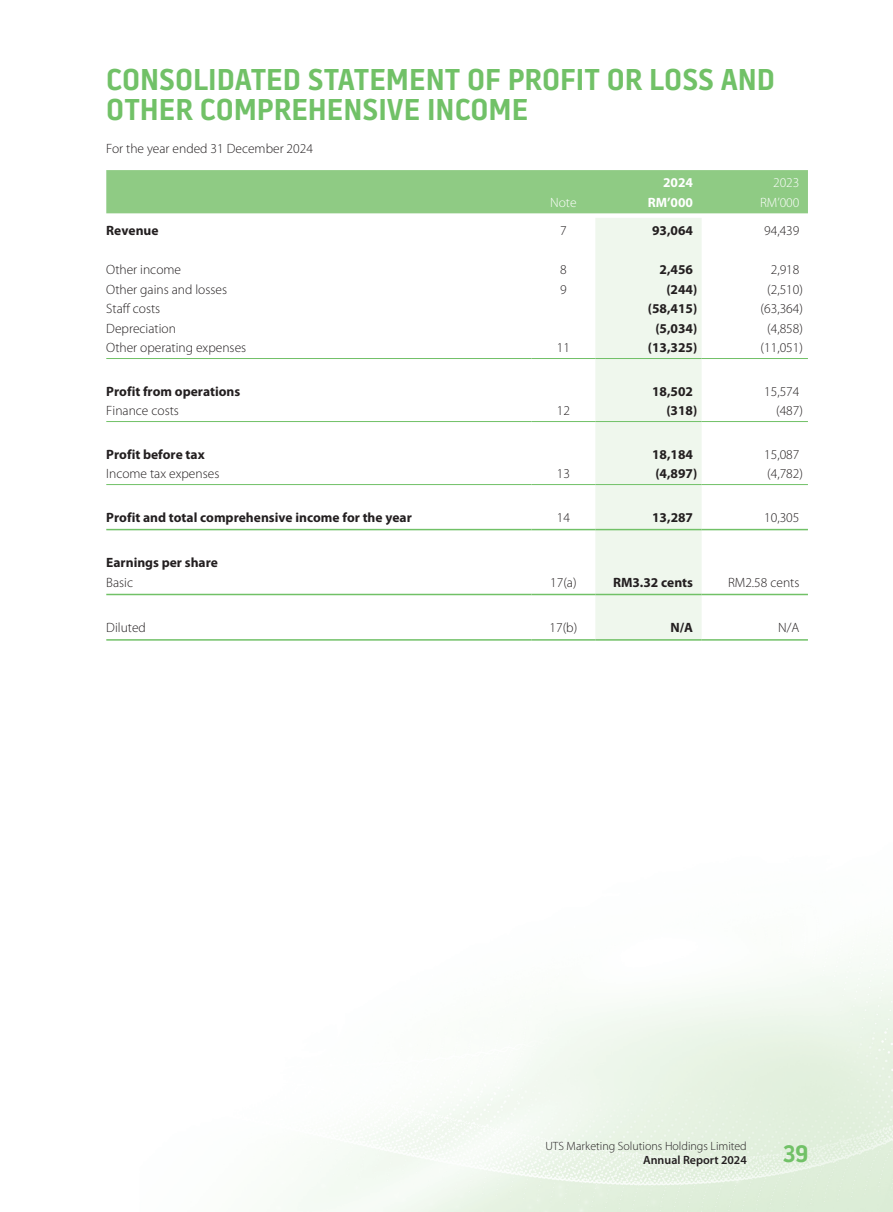
<style>
.page{position:relative;width:893px;height:1212px;background:#fff}
.page>*{position:absolute;margin:0;border:0;box-sizing:border-box;transform-origin:0 0}
.t1{font:700 30px/30px "Battersea";color:#71c167}
.t2{font:700 24px "Battersea";color:#71c167}
._50_Table_txt{font:300 13.5px "Myriad Pro";color:#231f20}
._50_Table_txt-2{font:700 13.5px "Myriad Pro";color:#231f20}
._50_Table_txt-3{font:300 13.5px "Myriad Pro";color:#fff}
._50_Table_txt-4{font:700 13.5px "Myriad Pro";color:#fff}
.t3{font:300 12px "Myriad Pro";color:#231f20}
.t4{font:600 12px "Myriad Pro";color:#231f20}
</style>
<div class="page">
<img style="left:297px;top:963px;width:596px;height:249px">
<div style="left:106px;top:170px;width:702px;height:43px;background:#8fcb84"></div>
<div style="left:595px;top:218px;width:107px;height:421px;background:#eff7ed"></div>
<hr style="left:106px;top:358px;width:425px;height:1px;background:#71c167">
<hr style="left:531px;top:358px;width:64px;height:1px;background:#71c167">
<hr style="left:595px;top:358px;width:107px;height:1px;background:#71c167">
<hr style="left:702px;top:358px;width:106px;height:1px;background:#71c167">
<hr style="left:106px;top:421px;width:425px;height:1px;background:#71c167">
<hr style="left:531px;top:421px;width:64px;height:1px;background:#71c167">
<hr style="left:595px;top:421px;width:107px;height:1px;background:#71c167">
<hr style="left:702px;top:421px;width:106px;height:1px;background:#71c167">
<hr style="left:106px;top:484px;width:425px;height:1px;background:#71c167">
<hr style="left:531px;top:484px;width:64px;height:1px;background:#71c167">
<hr style="left:595px;top:484px;width:107px;height:1px;background:#71c167">
<hr style="left:702px;top:484px;width:106px;height:1px;background:#71c167">
<hr style="left:106px;top:529px;width:425px;height:1px;background:#71c167">
<hr style="left:531px;top:529px;width:64px;height:1px;background:#71c167">
<hr style="left:595px;top:529px;width:107px;height:1px;background:#71c167">
<hr style="left:702px;top:529px;width:106px;height:1px;background:#71c167">
<hr style="left:106px;top:594px;width:425px;height:1px;background:#71c167">
<hr style="left:531px;top:594px;width:64px;height:1px;background:#71c167">
<hr style="left:595px;top:594px;width:107px;height:1px;background:#71c167">
<hr style="left:702px;top:594px;width:106px;height:1px;background:#71c167">
<hr style="left:106px;top:639px;width:425px;height:2px;background:#71c167">
<hr style="left:531px;top:639px;width:64px;height:2px;background:#71c167">
<hr style="left:595px;top:639px;width:107px;height:2px;background:#71c167">
<hr style="left:702px;top:639px;width:106px;height:2px;background:#71c167">
<p class="t1" style="left:106px;top:64px;width:670px">CONSOLIDATED STATEMENT OF PROFIT OR LOSS AND<br>OTHER COMPREHENSIVE INCOME</p>
<p class="_50_Table_txt" style="left:106px;top:140px;width:208px">For the year ended 31 December 2024</p>
<p class="_50_Table_txt-4" style="left:663px;top:174px;width:31px">2024</p>
<p class="_50_Table_txt-3" style="left:773px;top:175px;width:28px">2023</p>
<p class="_50_Table_txt-3" style="left:550px;top:194px;width:28px">Note</p>
<p class="_50_Table_txt-4" style="left:648px;top:194px;width:47px">RM’000</p>
<p class="_50_Table_txt-3" style="left:760px;top:194px;width:41px">RM’000</p>
<p class="_50_Table_txt-2" style="left:106px;top:222px;width:54px">Revenue</p>
<p class="_50_Table_txt" style="left:560px;top:222px;width:8px">7</p>
<p class="_50_Table_txt-2" style="left:652px;top:222px;width:42px">93,064</p>
<p class="_50_Table_txt" style="left:764px;top:222px;width:37px">94,439</p>
<p class="_50_Table_txt" style="left:106px;top:261px;width:76px">Other income</p>
<p class="_50_Table_txt" style="left:560px;top:261px;width:8px">8</p>
<p class="_50_Table_txt-2" style="left:660px;top:261px;width:35px">2,456</p>
<p class="_50_Table_txt" style="left:771px;top:261px;width:30px">2,918</p>
<p class="_50_Table_txt" style="left:106px;top:281px;width:122px">Other gains and losses</p>
<p class="_50_Table_txt" style="left:560px;top:281px;width:8px">9</p>
<p class="_50_Table_txt-2" style="left:666px;top:280px;width:32px">(244)</p>
<p class="_50_Table_txt" style="left:767px;top:281px;width:37px">(2,510)</p>
<p class="_50_Table_txt" style="left:106px;top:300px;width:56px">Staff costs</p>
<p class="_50_Table_txt-2" style="left:648px;top:300px;width:51px">(58,415)</p>
<p class="_50_Table_txt" style="left:760px;top:300px;width:44px">(63,364)</p>
<p class="_50_Table_txt" style="left:106px;top:320px;width:71px">Depreciation</p>
<p class="_50_Table_txt-2" style="left:655px;top:319px;width:43px">(5,034)</p>
<p class="_50_Table_txt" style="left:767px;top:320px;width:37px">(4,858)</p>
<p class="_50_Table_txt" style="left:106px;top:339px;width:141px">Other operating expenses</p>
<p class="_50_Table_txt" style="left:557px;top:339px;width:15px">11</p>
<p class="_50_Table_txt-2" style="left:648px;top:339px;width:51px">(13,325)</p>
<p class="_50_Table_txt" style="left:760px;top:339px;width:44px">(11,051)</p>
<p class="_50_Table_txt-2" style="left:106px;top:382px;width:136px">Profit from operations</p>
<p class="_50_Table_txt-2" style="left:652px;top:382px;width:42px">18,502</p>
<p class="_50_Table_txt" style="left:764px;top:383px;width:37px">15,574</p>
<p class="_50_Table_txt" style="left:106px;top:403px;width:74px">Finance costs</p>
<p class="_50_Table_txt" style="left:557px;top:403px;width:15px">12</p>
<p class="_50_Table_txt-2" style="left:666px;top:402px;width:32px">(318)</p>
<p class="_50_Table_txt" style="left:776px;top:403px;width:28px">(487)</p>
<p class="_50_Table_txt-2" style="left:106px;top:445px;width:100px">Profit before tax</p>
<p class="_50_Table_txt-2" style="left:652px;top:445px;width:42px">18,184</p>
<p class="_50_Table_txt" style="left:764px;top:446px;width:37px">15,087</p>
<p class="_50_Table_txt" style="left:106px;top:466px;width:115px">Income tax expenses</p>
<p class="_50_Table_txt" style="left:557px;top:466px;width:15px">13</p>
<p class="_50_Table_txt-2" style="left:655px;top:465px;width:43px">(4,897)</p>
<p class="_50_Table_txt" style="left:767px;top:466px;width:37px">(4,782)</p>
<p class="_50_Table_txt-2" style="left:106px;top:508px;width:307px">Profit and total comprehensive income for the year</p>
<p class="_50_Table_txt" style="left:557px;top:509px;width:15px">14</p>
<p class="_50_Table_txt-2" style="left:652px;top:508px;width:42px">13,287</p>
<p class="_50_Table_txt" style="left:764px;top:509px;width:37px">10,305</p>
<p class="_50_Table_txt-2" style="left:106px;top:554px;width:113px">Earnings per share</p>
<p class="_50_Table_txt" style="left:106px;top:574px;width:28px">Basic</p>
<p class="_50_Table_txt" style="left:550px;top:574px;width:28px">17(a)</p>
<p class="_50_Table_txt-2" style="left:613px;top:573px;width:82px">RM3.32 cents</p>
<p class="_50_Table_txt" style="left:728px;top:574px;width:73px">RM2.58 cents</p>
<p class="_50_Table_txt" style="left:106px;top:619px;width:41px">Diluted</p>
<p class="_50_Table_txt" style="left:549px;top:619px;width:29px">17(b)</p>
<p class="_50_Table_txt-2" style="left:670px;top:619px;width:24px">N/A</p>
<p class="_50_Table_txt" style="left:778px;top:619px;width:23px">N/A</p>
<p class="t3" style="left:545px;top:1139px;width:203px">UTS Marketing Solutions Holdings Limited</p>
<p class="t4" style="left:643px;top:1152px;width:105px">Annual Report 2024</p>
<p class="t2" style="left:782px;top:1139px;width:27px">39</p>
</div>
